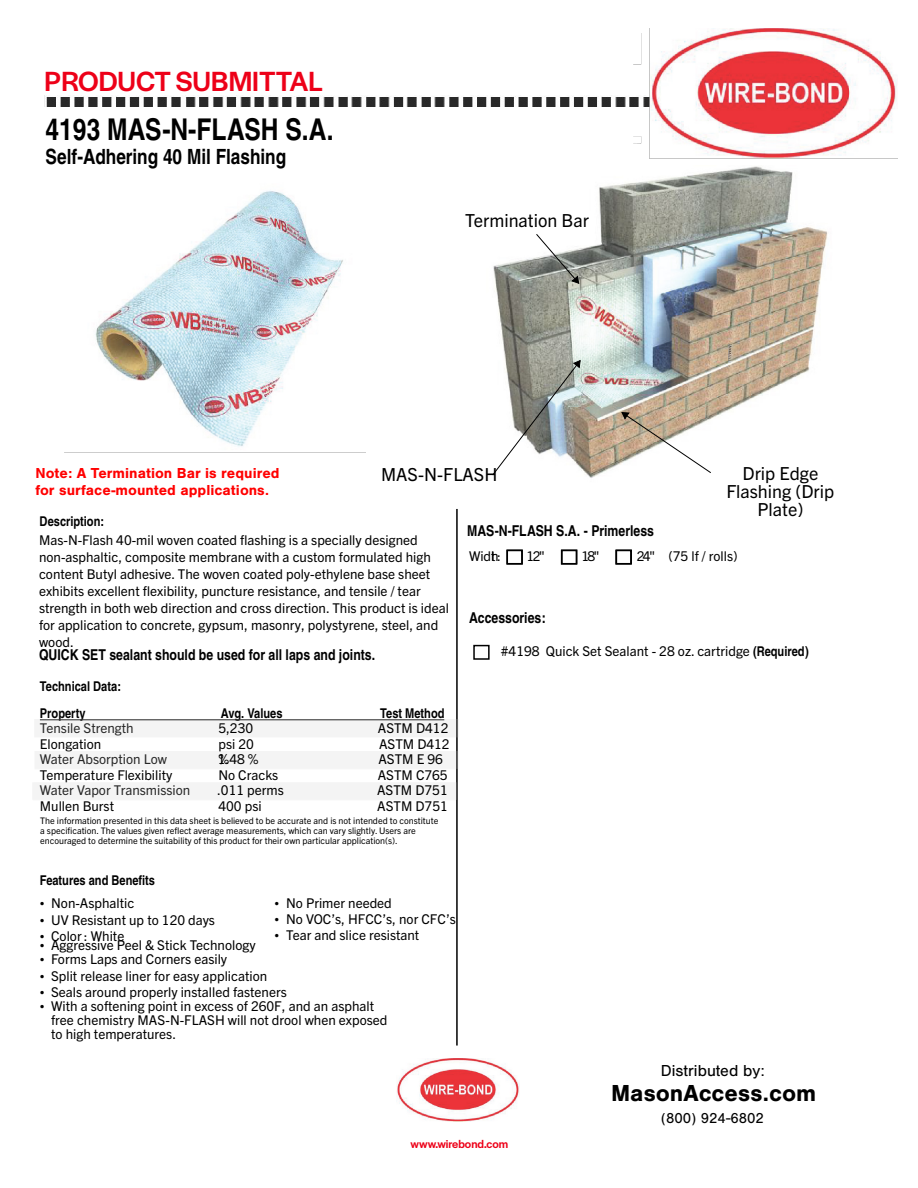
<style>
.page{position:relative;width:918px;height:1188px;background:#fff}
.page>*{position:absolute;margin:0;border:0;box-sizing:border-box;transform-origin:0 0}
.t1{font:700 30px "Nimbus San Con L";color:#000}
.t2{font:500 28.95px "Halyard Display";color:#ed0018}
.t3{font:700 24px "Nimbus San";color:#000}
.t4{font:700 21px "Nimbus San Con L";color:#000}
.t5{font:18px/18px "Trade Gothic Next LT Pro";color:#000;text-align:center}
.t6{font:16.5px "Nimbus San";color:#000}
.t7{font:700 15px "Nimbus San Con L";color:#000}
.t8{font:700 15px/17.2px "Nimbus San";color:#f00}
.t9{font:15px "Nimbus San";color:#000}
.t10{font:13.5px/17.1px "Trade Gothic Next LT Pro";color:#000}
.t11{font:700 13.5px "Nimbus San Con L";color:#000}
.t12{font:500 12px "Halyard Display";color:#ed0018}
.t13{font:9px/10.4px "Trade Gothic Next LT Pro";color:#000}
.s1{font-family:"Nimbus San Con L";font-weight:700}
.s2{font-family:"Times New Roman"}
</style>
<div class="page">
<img style="left:493px;top:166px;width:335px;height:312px">
<svg style="left:535px;top:233px;width:45px;height:51px"></svg>
<svg style="left:621px;top:411px;width:91px;height:63px"></svg>
<svg style="left:492px;top:359px;width:89px;height:117px"></svg>
<img style="left:95px;top:191px;width:248px;height:256px">
<hr style="left:456px;top:509px;width:2px;height:537px;background:#000">
<img style="left:633px;top:34px;width:17px;height:123px">
<hr style="left:40px;top:719px;width:404px;height:1px;background:#000">
<div style="left:561px;top:550px;width:16px;height:15px;border:2px solid #000"></div>
<div style="left:506px;top:550px;width:17px;height:15px;border:2px solid #000"></div>
<div style="left:615px;top:550px;width:17px;height:15px;border:2px solid #000"></div>
<div style="left:473px;top:645px;width:17px;height:15px;border:2px solid #000"></div>
<div style="left:35px;top:720px;width:423px;height:18px;background:#f4f4f4"></div>
<div style="left:35px;top:751px;width:423px;height:18px;background:#f4f4f4"></div>
<div style="left:33px;top:782px;width:424px;height:18px;background:#f4f4f4"></div>
<img style="left:44px;top:95px;width:606px;height:12px">
<img style="left:651px;top:29px;width:246px;height:129px">
<img style="left:397px;top:1058px;width:122px;height:63px">
<div style="left:561px;top:550px;width:16px;height:14px;border:2px solid #000"></div>
<div style="left:507px;top:550px;width:16px;height:14px;border:2px solid #000"></div>
<div style="left:616px;top:550px;width:16px;height:14px;border:2px solid #000"></div>
<h2 class="t2" style="left:45px;top:60px;width:280px">PRODUCT SUBMITTAL</h2>
<h1 class="t1" style="left:46px;top:108px;width:290px">4193 MAS-N-FLASH S.A.</h1>
<h3 class="t4" style="left:46px;top:141px;width:242px">Self-Adhering 40 Mil Flashing</h3>
<h3 class="t5" style="left:465px;top:210px;width:126px">Termination Bar</h3>
<h3 class="t5" style="left:727px;top:464px;width:109px">Drip Edge<br>Flashing (Drip<br>Plate)</h3>
<p class="t8" style="left:35px;top:464px;width:246px">Note: A Termination Bar is required for surface-mounted applications.</p>
<h3 class="t5" style="left:381px;top:464px;width:118px">MAS-N-FLASH</h3>
<p class="t11" style="left:40px;top:512px;width:66px">Description:</p>
<p class="t7" style="left:467px;top:519px;width:188px">MAS-N-FLASH S.A. - Primerless</p>
<p class="t10" style="left:39px;top:531px;width:411px">Mas-N-Flash 40-mil woven coated flashing is a specially designed non-asphaltic, composite membrane with a custom formulated high content Butyl adhesive. The woven coated poly-ethylene base sheet exhibits excellent flexibility, puncture resistance, and tensile / tear strength in both web direction and cross direction. This product is ideal for application to concrete, gypsum, masonry, polystyrene, steel, and wood.</p>
<p class="t10" style="left:469px;top:547px;width:34px">Width:</p>
<p class="t10" style="left:527px;top:547px;width:20px">12"</p>
<p class="t10" style="left:581px;top:547px;width:20px">18"</p>
<p class="t10" style="left:637px;top:547px;width:102px">24" (75 lf / rolls)</p>
<p class="t7" style="left:469px;top:606px;width:78px">Accessories:</p>
<p class="t7" style="left:39px;top:643px;width:338px">QUICK SET sealant should be used for all laps and joints.</p>
<p class="t10" style="left:501px;top:642px;width:309px">#4198 Quick Set Sealant - 28 oz. cartridge <span class="s1">(Required)</span></p>
<p class="t11" style="left:40px;top:677px;width:83px">Technical Data:</p>
<p class="t11" style="left:221px;top:703px;width:63px">Avg. Values</p>
<p class="t11" style="left:380px;top:703px;width:66px">Test Method</p>
<p class="t10" style="left:40px;top:719px;width:95px">Tensile Strength</p>
<p class="t11" style="left:40px;top:703px;width:47px">Property</p>
<p class="t10" style="left:218px;top:720px;width:37px;line-height:15.5px;text-align:justify">5,230 psi 20 %</p>
<p class="t10" style="left:378px;top:719px;width:72px">ASTM D412</p>
<p class="t10" style="left:379px;top:734px;width:72px">ASTM D412</p>
<p class="t10" style="left:40px;top:734px;width:63px">Elongation</p>
<p class="t10" style="left:218px;top:750px;width:42px">1.48 %</p>
<p class="t10" style="left:378px;top:750px;width:66px">ASTM E 96</p>
<p class="t10" style="left:218px;top:766px;width:61px">No Cracks</p>
<p class="t10" style="left:378px;top:766px;width:71px">ASTM C765</p>
<p class="t10" style="left:40px;top:751px;width:134px;line-height:15.6px">Water Absorption Low<br>Temperature Flexibility</p>
<p class="t10" style="left:40px;top:782px;width:152px;line-height:15.6px">Water Vapor Transmission<br>Mullen Burst</p>
<p class="t10" style="left:217px;top:781px;width:68px">.011 perms</p>
<p class="t10" style="left:377px;top:781px;width:72px">ASTM D751</p>
<p class="t10" style="left:218px;top:797px;width:45px">400 psi</p>
<p class="t10" style="left:377px;top:797px;width:72px">ASTM D751</p>
<p class="t13" style="left:40px;top:814px;width:400px">The information presented in this data sheet is believed to be accurate and is not intended to constitute a specification. The values given reflect average measurements, which can vary slightly. Users are encouraged to determine the suitability of this product for their own particular application(s).</p>
<p class="t11" style="left:40px;top:870px;width:117px">Features and Benefits</p>
<p class="t10" style="left:275px;top:894px;width:119px"><span class="s2">•</span> No Primer needed</p>
<p class="t10" style="left:275px;top:910px;width:183px"><span class="s2">•</span> No VOC’s, HFCC’s, nor CFC’s</p>
<p class="t10" style="left:275px;top:926px;width:146px"><span class="s2">•</span> Tear and slice resistant</p>
<p class="t10" style="left:40px;top:894px;width:96px"><span class="s2">•</span> Non-Asphaltic</p>
<p class="t10" style="left:40px;top:910px;width:177px"><span class="s2">•</span> UV Resistant up to 120 days</p>
<p class="t10" style="left:40px;top:926px;width:86px"><span class="s2">•</span> Color : White</p>
<p class="t10" style="left:40px;top:936px;width:217px"><span class="s2">•</span> Aggressive Peel &amp; Stick Technology</p>
<p class="t10" style="left:40px;top:950px;width:189px"><span class="s2">•</span> Forms Laps and Corners easily</p>
<p class="t10" style="left:40px;top:966px;width:229px"><span class="s2">•</span> Split release liner for easy application</p>
<p class="t10" style="left:40px;top:982px;width:249px"><span class="s2">•</span> Seals around properly installed fasteners</p>
<p class="t10" style="left:51px;top:998px;width:338px;line-height:14.1px;text-indent:-11px"><span class="s2">•</span> With a softening point in excess of 260F, and an asphalt free chemistry MAS-N-FLASH will not drool when exposed to high temperatures.</p>
<p class="t12" style="left:410px;top:1136px;width:99px">www.wirebond.com</p>
<p class="t6" style="left:661px;top:1061px;width:105px">Distributed by:</p>
<h3 class="t3" style="left:611px;top:1080px;width:207px">MasonAccess.com</h3>
<p class="t9" style="left:661px;top:1110px;width:104px">(800) 924-6802</p>
</div>
